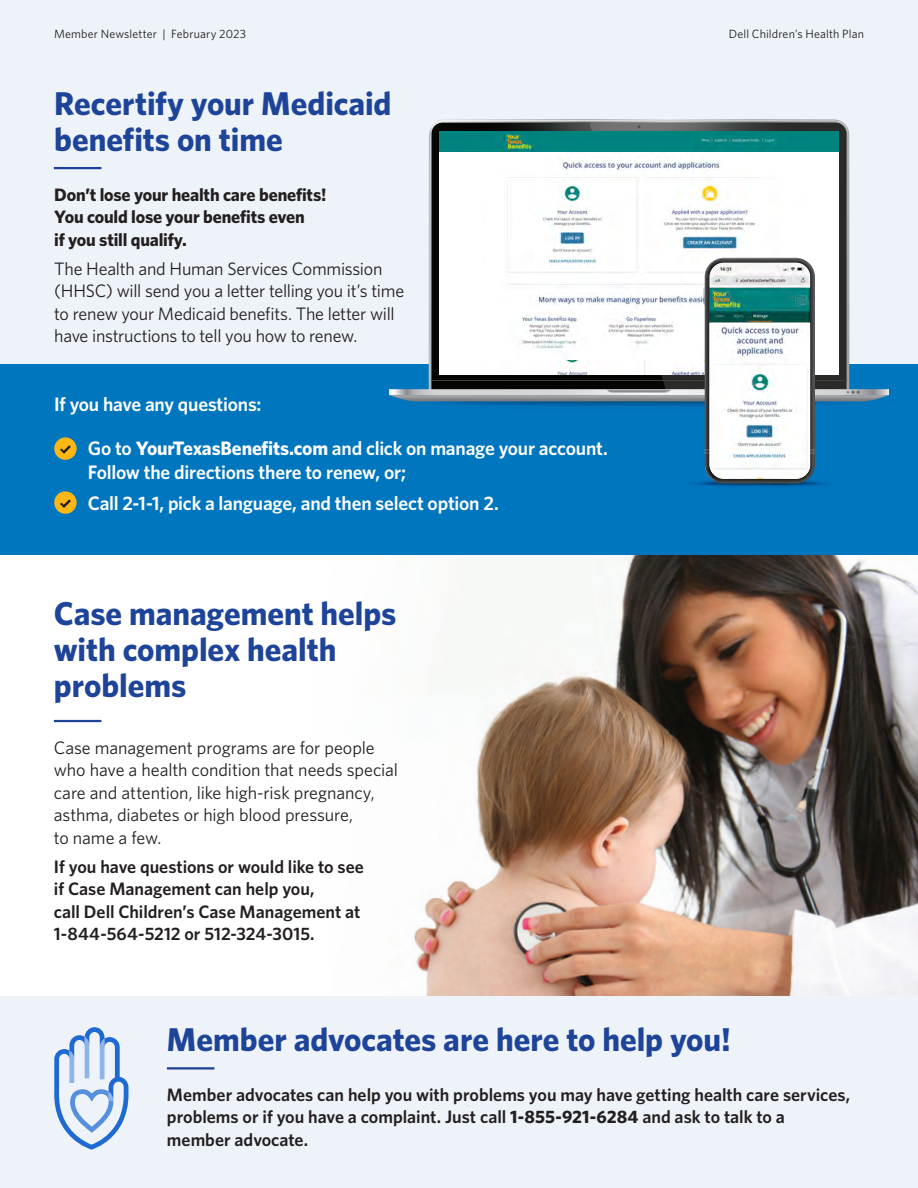
<style>
.page{position:relative;width:918px;height:1188px;background:#fff}
.page>*{position:absolute;margin:0;border:0;box-sizing:border-box;transform-origin:0 0}
.t1{font:700 33px/36px "Whitney";letter-spacing:-.005em;color:#1e4499}
.t2{font:600 19.5px/24px "Whitney";letter-spacing:-.01em;color:#fff}
.t3{font:18px/22.5px "Whitney";letter-spacing:-.01em;color:#231f20}
.t4{font:600 18px/22.5px "Whitney";color:#231f20}
.t5{font:700 18px/22.5px "Whitney";letter-spacing:-.01em;color:#231f20}
.t6{font:12px "Whitney";letter-spacing:.015em;color:#231f20}
.s1{font-weight:700}
</style>
<div class="page">
<div style="left:0;top:0;width:918px;height:373px;background:#eef3f9"></div>
<img style="left:294px;top:555px;width:624px;height:442px">
<div style="left:0;top:997px;width:918px;height:191px;background:#eef3f9"></div>
<div style="left:0;top:364px;width:918px;height:191px;background:#0076be"></div>
<svg style="left:54px;top:1027px;width:74px;height:123px"></svg>
<hr style="left:167px;top:1067px;width:47px;height:2px;background:#1e4499">
<hr style="left:54px;top:167px;width:47px;height:2px;background:#1e4499">
<svg style="left:791px;top:123px;width:56px;height:135px;background:#2f3332"></svg>
<svg style="left:487px;top:123px;width:304px;height:9px;background:#3e4f4d"></svg>
<img style="left:439px;top:132px;width:400px;height:20px">
<img style="left:439px;top:152px;width:400px;height:106px">
<svg style="left:389px;top:258px;width:500px;height:228px"></svg>
<img style="left:710px;top:263px;width:100px;height:60px">
<img style="left:710px;top:323px;width:100px;height:156px">
<div style="left:54px;top:437px;width:23px;height:23px;background:#fcb615;border-radius:50%"></div>
<svg style="left:60px;top:445px;width:11px;height:9px"></svg>
<div style="left:54px;top:491px;width:23px;height:23px;background:#fcb615;border-radius:50%"></div>
<svg style="left:60px;top:499px;width:11px;height:9px"></svg>
<hr style="left:54px;top:720px;width:47px;height:2px;background:#1e4499">
<p class="t6" style="left:54px;top:27px;width:194px">Member Newsletter | February 2023</p>
<p class="t6" style="left:729px;top:27px;width:137px">Dell Children’s Health Plan</p>
<p class="t1" style="left:54px;top:85px;width:339px">Recertify your Medicaid benefits on time</p>
<p class="t5" style="left:54px;top:183px;width:274px">Don’t lose your health care benefits!<br>You could lose your benefits even<br>if you still qualify.</p>
<p class="t3" style="left:54px;top:257px;width:351px">The Health and Human Services Commission (HHSC) will send you a letter telling you it’s time to renew your Medicaid benefits. The letter will have instructions to tell you how to renew.</p>
<p class="t2" style="left:54px;top:392px;width:209px">If you have any questions:</p>
<p class="t2" style="left:88px;top:436px;width:522px">Go to <span class="s1">YourTexasBenefits.com</span> and click on manage your account.<br>Follow the directions there to renew, or;</p>
<p class="t2" style="left:88px;top:491px;width:413px">Call 2-1-1, pick a language, and then select option 2.</p>
<p class="t1" style="left:54px;top:595px;width:344px">Case management helps with complex health problems</p>
<p class="t3" style="left:54px;top:736px;width:346px">Case management programs are for people who have a health condition that needs special care and attention, like high-risk pregnancy, asthma, diabetes or high blood pressure,<br>to name a few.</p>
<p class="t4" style="left:54px;top:855px;width:311px">If you have questions or would like to see if Case Management can help you,<br>call Dell Children’s Case Management at 1-844-564-5212 or 512-324-3015.</p>
<p class="t1" style="left:167px;top:1021px;width:565px">Member advocates are here to help you!</p>
<p class="t4" style="left:167px;top:1083px;width:685px">Member advocates can help you with problems you may have getting health care services, problems or if you have a complaint. Just call <span class="s1">1-855-921-6284</span> and ask to talk to a member advocate.</p>
</div>
